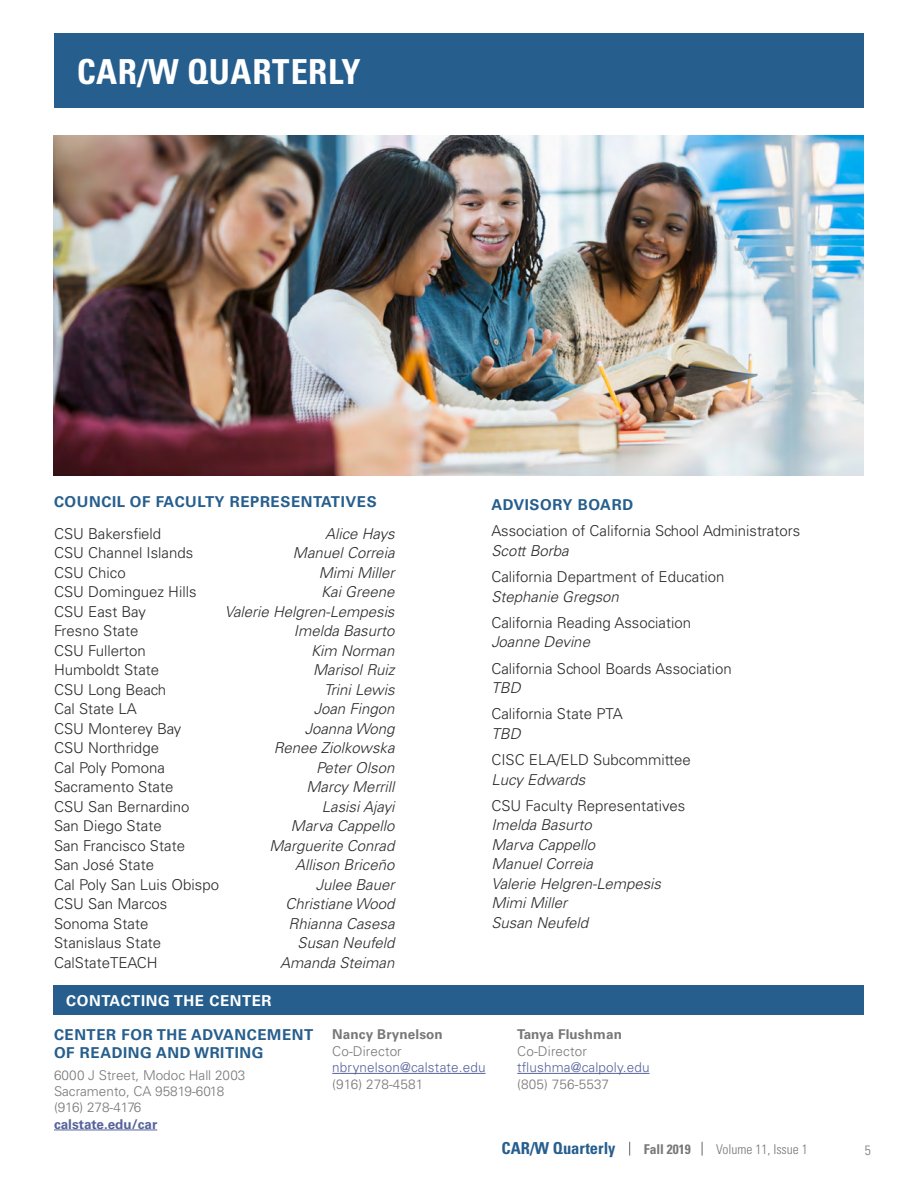
<style>
.page{position:relative;width:918px;height:1188px;background:#fff}
.page>*{position:absolute;margin:0;border:0;box-sizing:border-box;transform-origin:0 0}
.t1{font:700 condensed 34.5px "Univers LT Std";letter-spacing:.02em;color:#fff}
.t2{font:700 condensed 16.5px "Univers LT Std";color:#265e8d}
.t3{font:300 15px "Univers LT Std";color:#292929}
.t4{font:italic 300 15px "Univers LT Std";color:#292929}
.t5{font:700 15px/18px "Univers LT Pro 65";letter-spacing:.04em;color:#265e8d}
.t6{font:700 15px "Univers LT Pro 65";letter-spacing:.04em;color:#fff}
.t7{font:300 13.5px "Univers LT Std";color:#797676}
.t8{font:300 13.5px "Univers LT Std";letter-spacing:.01em;color:#56639b}
.t9{font:700 13.5px "Univers LT Std";letter-spacing:.01em;color:#797676}
.t10{font:700 13.5px "Univers LT Std";color:#56639b}
.t11{font:300 condensed 13.5px "Univers LT Std";color:#797676}
.t12{font:700 condensed 13.5px "Univers LT Std";color:#797676}
</style>
<div class="page">
<div style="left:54px;top:33px;width:810px;height:75px;background:#265e8d"></div>
<div style="left:53px;top:985px;width:811px;height:30px;background:#265e8d"></div>
<img style="left:53px;top:135px;width:811px;height:340px">
<hr style="left:54px;top:1130px;width:103px;height:1px;background:#56639b">
<hr style="left:332px;top:1073px;width:154px;height:1px;background:#56639b">
<hr style="left:517px;top:1073px;width:133px;height:1px;background:#56639b">
<svg style="left:629px;top:1142px;width:1px;height:14px"></svg>
<svg style="left:702px;top:1142px;width:1px;height:14px"></svg>
<h1 class="t1" style="left:77px;top:50px;width:285px">CAR/W QUARTERLY</h1>
<h2 class="t5" style="left:54px;top:493px;width:324px">COUNCIL OF FACULTY REPRESENTATIVES</h2>
<p class="t3" style="left:54px;top:525px;width:109px">CSU Bakersfield</p>
<p class="t4" style="left:325px;top:525px;width:71px">Alice Hays</p>
<p class="t3" style="left:54px;top:544px;width:141px">CSU Channel Islands</p>
<p class="t4" style="left:293px;top:544px;width:103px">Manuel Correia</p>
<p class="t3" style="left:54px;top:564px;width:73px">CSU Chico</p>
<p class="t4" style="left:319px;top:564px;width:77px">Mimi Miller</p>
<p class="t3" style="left:54px;top:583px;width:144px">CSU Dominguez Hills</p>
<p class="t4" style="left:321px;top:583px;width:75px">Kai Greene</p>
<p class="t3" style="left:54px;top:603px;width:93px">CSU East Bay</p>
<p class="t4" style="left:225px;top:603px;width:171px">Valerie Helgren-Lempesis</p>
<p class="t3" style="left:54px;top:622px;width:86px">Fresno State</p>
<p class="t4" style="left:294px;top:622px;width:102px">Imelda Basurto</p>
<p class="t3" style="left:54px;top:642px;width:93px">CSU Fullerton</p>
<p class="t4" style="left:311px;top:642px;width:85px">Kim Norman</p>
<p class="t3" style="left:54px;top:661px;width:107px">Humboldt State</p>
<p class="t4" style="left:313px;top:661px;width:83px">Marisol Ruiz</p>
<p class="t3" style="left:54px;top:681px;width:114px">CSU Long Beach</p>
<p class="t4" style="left:324px;top:681px;width:72px">Trini Lewis</p>
<p class="t3" style="left:54px;top:700px;width:84px">Cal State LA</p>
<p class="t4" style="left:314px;top:700px;width:82px">Joan Fingon</p>
<p class="t3" style="left:54px;top:720px;width:129px">CSU Monterey Bay</p>
<p class="t4" style="left:305px;top:720px;width:91px">Joanna Wong</p>
<p class="t3" style="left:54px;top:739px;width:107px">CSU Northridge</p>
<p class="t4" style="left:274px;top:739px;width:122px">Renee Ziolkowska</p>
<p class="t3" style="left:54px;top:759px;width:112px">Cal Poly Pomona</p>
<p class="t4" style="left:316px;top:759px;width:80px">Peter Olson</p>
<p class="t3" style="left:54px;top:778px;width:121px">Sacramento State</p>
<p class="t4" style="left:306px;top:778px;width:90px">Marcy Merrill</p>
<p class="t3" style="left:54px;top:798px;width:137px">CSU San Bernardino</p>
<p class="t4" style="left:322px;top:798px;width:74px">Lasisi Ajayi</p>
<p class="t3" style="left:54px;top:817px;width:109px">San Diego State</p>
<p class="t4" style="left:291px;top:817px;width:105px">Marva Cappello</p>
<p class="t3" style="left:54px;top:837px;width:133px">San Francisco State</p>
<p class="t4" style="left:269px;top:837px;width:127px">Marguerite Conrad</p>
<p class="t3" style="left:54px;top:856px;width:102px">San José State</p>
<p class="t4" style="left:295px;top:856px;width:101px">Allison Briceño</p>
<p class="t3" style="left:54px;top:876px;width:167px">Cal Poly San Luis Obispo</p>
<p class="t4" style="left:316px;top:876px;width:80px">Julee Bauer</p>
<p class="t3" style="left:54px;top:895px;width:115px">CSU San Marcos</p>
<p class="t4" style="left:285px;top:895px;width:111px">Christiane Wood</p>
<p class="t3" style="left:54px;top:915px;width:96px">Sonoma State</p>
<p class="t4" style="left:289px;top:915px;width:107px">Rhianna Casesa</p>
<p class="t3" style="left:54px;top:934px;width:109px">Stanislaus State</p>
<p class="t4" style="left:298px;top:934px;width:98px">Susan Neufeld</p>
<p class="t3" style="left:54px;top:954px;width:105px">CalStateTEACH</p>
<p class="t4" style="left:280px;top:954px;width:116px">Amanda Steiman</p>
<h2 class="t5" style="left:491px;top:496px;width:143px">ADVISORY BOARD</h2>
<p class="t3" style="left:491px;top:522px;width:310px">Association of California School Administrators</p>
<p class="t4" style="left:491px;top:542px;width:79px">Scott Borba</p>
<p class="t3" style="left:491px;top:568px;width:235px">California Department of Education</p>
<p class="t4" style="left:491px;top:587px;width:129px">Stephanie Gregson</p>
<p class="t3" style="left:491px;top:614px;width:201px">California Reading Association</p>
<p class="t4" style="left:491px;top:633px;width:100px">Joanne Devine</p>
<p class="t3" style="left:491px;top:659px;width:242px">California School Boards Association</p>
<p class="t4" style="left:491px;top:679px;width:31px">TBD</p>
<p class="t3" style="left:491px;top:705px;width:133px">California State PTA</p>
<p class="t4" style="left:491px;top:725px;width:31px">TBD</p>
<p class="t3" style="left:491px;top:751px;width:201px">CISC ELA/ELD Subcommittee</p>
<p class="t4" style="left:491px;top:770px;width:95px">Lucy Edwards</p>
<p class="t3" style="left:491px;top:797px;width:195px">CSU Faculty Representatives</p>
<p class="t4" style="left:491px;top:816px;width:102px">Imelda Basurto</p>
<p class="t4" style="left:491px;top:836px;width:105px">Marva Cappello</p>
<p class="t4" style="left:491px;top:855px;width:103px">Manuel Correia</p>
<p class="t4" style="left:491px;top:875px;width:171px">Valerie Helgren-Lempesis</p>
<p class="t4" style="left:491px;top:894px;width:77px">Mimi Miller</p>
<p class="t4" style="left:491px;top:914px;width:98px">Susan Neufeld</p>
<h2 class="t6" style="left:66px;top:991px;width:207px">CONTACTING THE CENTER</h2>
<p class="t5" style="left:54px;top:1026px;width:261px">CENTER FOR THE ADVANCEMENT<br>OF READING AND WRITING</p>
<p class="t7" style="left:54px;top:1067px;width:193px">6000 J Street, Modoc Hall 2003</p>
<p class="t7" style="left:54px;top:1083px;width:172px">Sacramento, CA 95819-6018</p>
<p class="t7" style="left:54px;top:1099px;width:89px">(916) 278-4176</p>
<p class="t10" style="left:54px;top:1116px;width:105px">calstate.edu/car</p>
<p class="t9" style="left:332px;top:1026px;width:112px">Nancy Brynelson</p>
<p class="t7" style="left:332px;top:1043px;width:71px">Co-Director</p>
<p class="t8" style="left:332px;top:1059px;width:155px">nbrynelson@calstate.edu</p>
<p class="t7" style="left:332px;top:1076px;width:93px">(916) 278-4581</p>
<p class="t9" style="left:517px;top:1026px;width:106px">Tanya Flushman</p>
<p class="t7" style="left:517px;top:1043px;width:71px">Co-Director</p>
<p class="t8" style="left:517px;top:1059px;width:134px">tflushma@calpoly.edu</p>
<p class="t7" style="left:517px;top:1076px;width:93px">(805) 756-5537</p>
<p class="t2" style="left:502px;top:1138px;width:115px">CAR/W Quarterly</p>
<p class="t12" style="left:644px;top:1141px;width:49px">Fall 2019</p>
<p class="t11" style="left:716px;top:1141px;width:93px">Volume 11, Issue 1</p>
<p class="t11" style="left:865px;top:1142px;width:7px">5</p>
</div>
